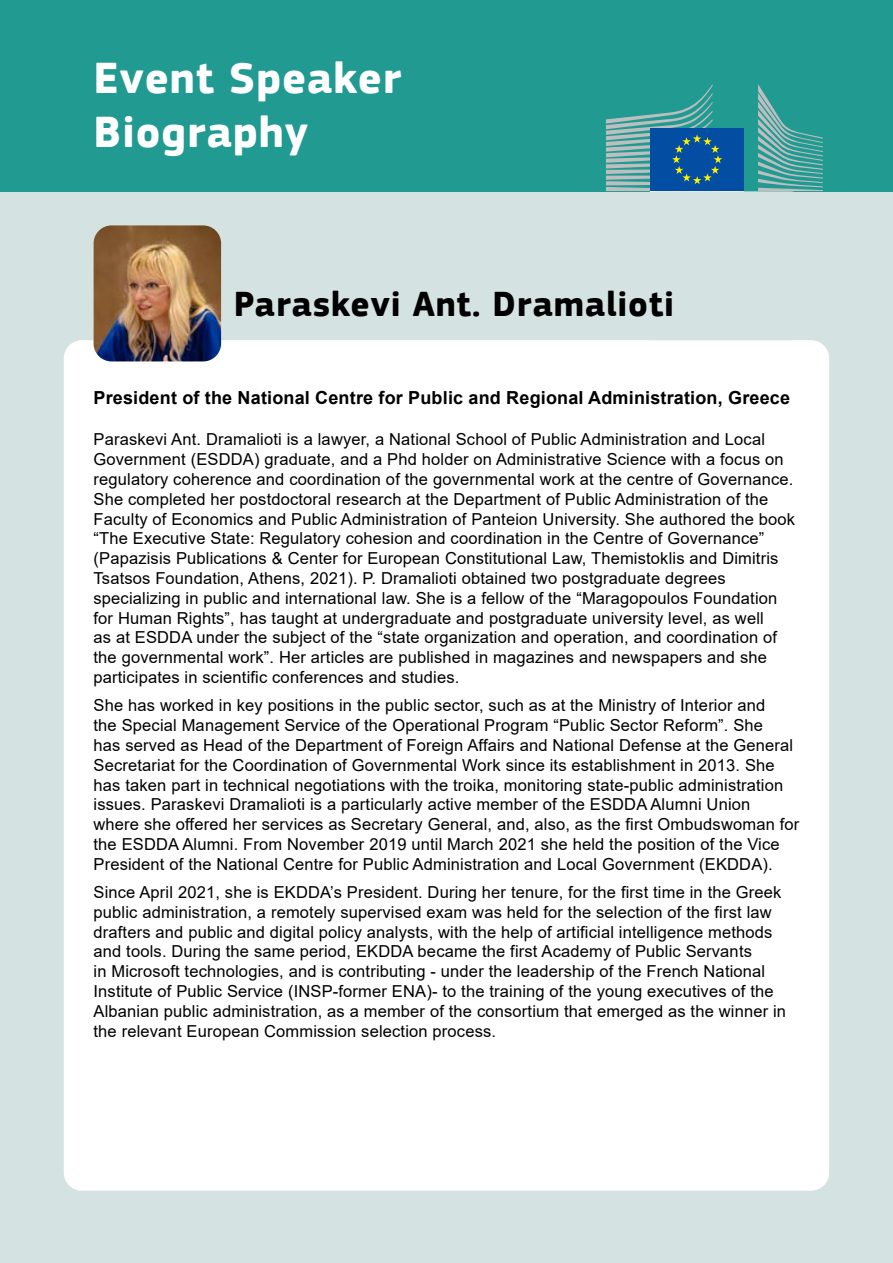
<style>
.page{position:relative;width:893px;height:1263px;background:#fff}
.page>*{position:absolute;margin:0;border:0;box-sizing:border-box;transform-origin:0 0}
.t1{font:700 45px/54px "EC Square Sans Pro";letter-spacing:.02em;color:#fff}
.t2{font:700 36px "EC Square Sans Pro";letter-spacing:.02em;color:#000}
.t3{font:700 18px "Arial";letter-spacing:.01em;color:#000}
.t4{font:16.5px/19.8px "Arial";letter-spacing:.01em;color:#000}
</style>
<div class="page">
<div style="left:0;top:191px;width:893px;height:1072px;background:#d4e2e1"></div>
<div style="left:0;top:0;width:893px;height:191px;background:#219a91"></div>
<svg style="left:758px;top:84px;width:65px;height:107px"></svg>
<div style="left:650px;top:129px;width:94px;height:62px;background:#034ea2"></div>
<svg style="left:606px;top:84px;width:116px;height:107px"></svg>
<div style="left:64px;top:340px;width:765px;height:851px;background:#fff;border-radius:18px"></div>
<img style="left:94px;top:225px;width:127px;height:136px">
<h1 class="t1" style="left:94px;top:53px;width:309px">Event Speaker<br>Biography</h1>
<h2 class="t2" style="left:234px;top:283px;width:442px">Paraskevi Ant. Dramalioti</h2>
<p class="t3" style="left:94px;top:385px;width:698px">President of the National Centre for Public and Regional Administration, Greece</p>
<p class="t4" style="left:94px;top:430px;width:703px">Paraskevi Ant. Dramalioti is a lawyer, a National School of Public Administration and Local Government (ESDDA) graduate, and a Phd holder on Administrative Science with a focus on regulatory coherence and coordination of the governmental work at the centre of Governance.<br>She completed her postdoctoral research at the Department of Public Administration of the Faculty of Economics and Public Administration of Panteion University. She authored the book “The Executive State: Regulatory cohesion and coordination in the Centre of Governance” (Papazisis Publications &amp; Center for European Constitutional Law, Themistoklis and Dimitris Tsatsos Foundation, Athens, 2021). P. Dramalioti obtained two postgraduate degrees specializing in public and international law. She is a fellow of the “Maragopoulos Foundation for Human Rights”, has taught at undergraduate and postgraduate university level, as well<br>as at ESDDA under the subject of the “state organization and operation, and coordination of the governmental work”. Her articles are published in magazines and newspapers and she participates in scientific conferences and studies.</p>
<p class="t4" style="left:94px;top:695px;width:707px">She has worked in key positions in the public sector, such as at the Ministry of Interior and<br>the Special Management Service of the Operational Program “Public Sector Reform”. She<br>has served as Head of the Department of Foreign Affairs and National Defense at the General Secretariat for the Coordination of Governmental Work since its establishment in 2013. She has taken part in technical negotiations with the troika, monitoring state-public administration issues. Paraskevi Dramalioti is a particularly active member of the ESDDA Alumni Union where she offered her services as Secretary General, and, also, as the first Ombudswoman for the ESDDA Alumni. From November 2019 until March 2021 she held the position of the Vice President of the National Centre for Public Administration and Local Government (EKDDA).</p>
<p class="t4" style="left:94px;top:882px;width:694px">Since April 2021, she is EKDDA’s President. During her tenure, for the first time in the Greek public administration, a remotely supervised exam was held for the selection of the first law drafters and public and digital policy analysts, with the help of artificial intelligence methods and tools. During the same period, EKDDA became the first Academy of Public Servants<br>in Microsoft technologies, and is contributing - under the leadership of the French National Institute of Public Service (INSP-former ENA)- to the training of the young executives of the Albanian public administration, as a member of the consortium that emerged as the winner in the relevant European Commission selection process.</p>
</div>
